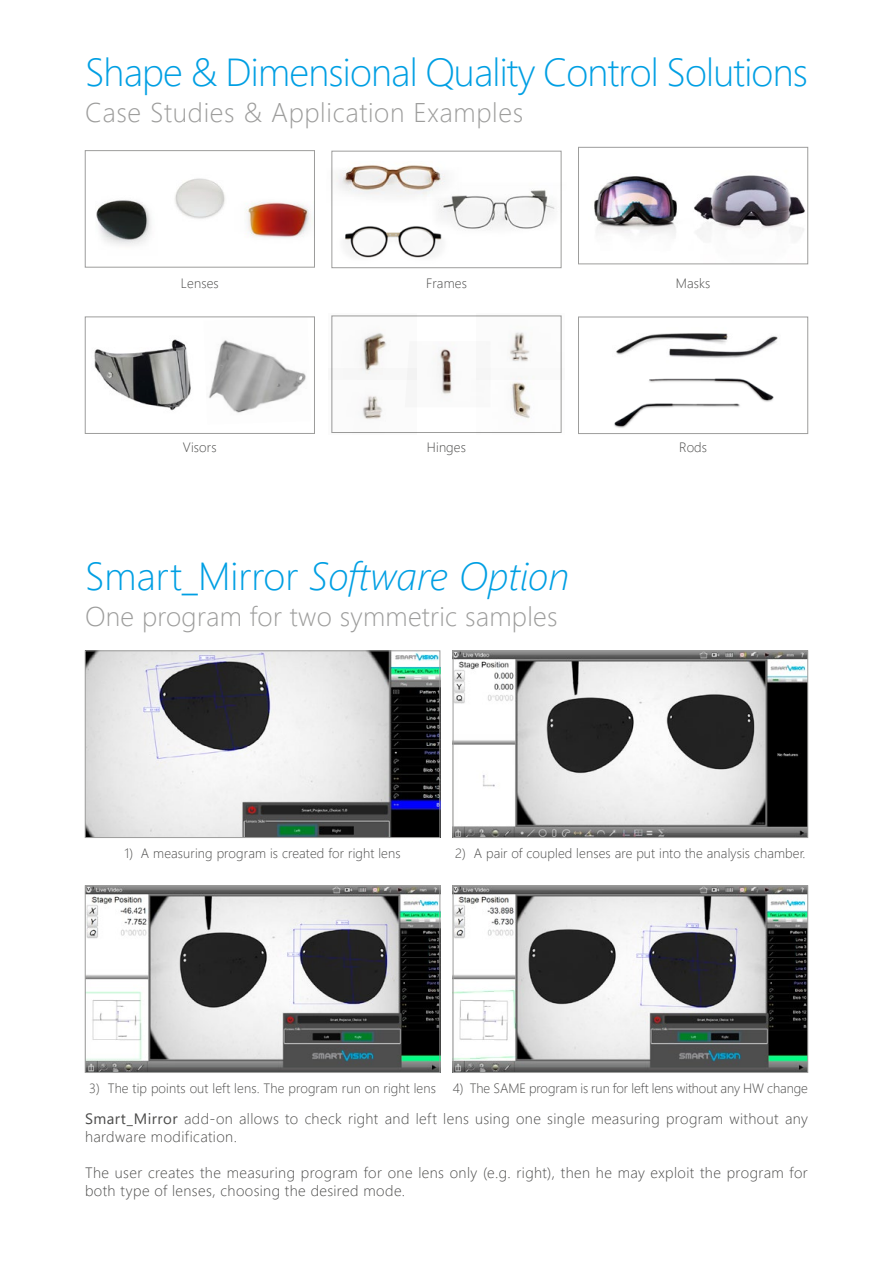
<style>
.page{position:relative;width:893px;height:1263px;background:#fff}
.page>*{position:absolute;margin:0;border:0;box-sizing:border-box;transform-origin:0 0}
.t1{font:300 39px "Segoe UI";letter-spacing:-.02em;color:#009fe3}
.t2{font:italic 300 39px "Segoe UI";color:#009fe3}
.t3{font:300 27px "Segoe UI";letter-spacing:.015em;color:#9d9d9c}
.t4{font:300 15px/18px "Segoe UI";letter-spacing:.025em;color:#4a4a49}
.t5{font:300 13.5px "Segoe UI";letter-spacing:.01em;color:#4a4a49}
.s1{font-style:normal}
.s2{font-weight:400}
</style>
<div class="page">
<div style="left:85px;top:150px;width:230px;height:117px;border:1px solid #9d9d9c"></div>
<img style="left:455px;top:653px;width:351px;height:183px">
<div style="left:453px;top:651px;width:355px;height:187px;border:1px solid #9d9d9c"></div>
<img style="left:87px;top:653px;width:351px;height:183px">
<div style="left:85px;top:651px;width:355px;height:187px;border:1px solid #9d9d9c"></div>
<img style="left:246px;top:179px;width:69px;height:81px">
<div style="left:578px;top:317px;width:230px;height:117px;border:1px solid #9d9d9c"></div>
<div style="left:85px;top:317px;width:230px;height:117px;border:1px solid #9d9d9c"></div>
<img style="left:455px;top:887px;width:351px;height:184px">
<div style="left:453px;top:885px;width:355px;height:188px;border:1px solid #9d9d9c"></div>
<img style="left:87px;top:887px;width:351px;height:184px">
<div style="left:85px;top:885px;width:355px;height:188px;border:1px solid #9d9d9c"></div>
<img style="left:331px;top:151px;width:140px;height:42px">
<img style="left:422px;top:172px;width:140px;height:75px">
<img style="left:331px;top:193px;width:140px;height:75px">
<img style="left:175px;top:178px;width:50px;height:41px">
<img style="left:85px;top:179px;width:66px;height:81px">
<img style="left:476px;top:380px;width:86px;height:53px">
<img style="left:437px;top:348px;width:53px;height:59px">
<img style="left:331px;top:315px;width:86px;height:53px">
<img style="left:476px;top:315px;width:86px;height:65px">
<img style="left:331px;top:368px;width:86px;height:65px">
<img style="left:94px;top:339px;width:97px;height:72px">
<img style="left:204px;top:318px;width:107px;height:95px">
<div style="left:578px;top:147px;width:230px;height:117px;border:1px solid #9d9d9c"></div>
<img style="left:578px;top:149px;width:99px;height:111px">
<img style="left:693px;top:148px;width:115px;height:115px">
<img style="left:606px;top:317px;width:174px;height:41px">
<img style="left:606px;top:378px;width:174px;height:55px">
<h1 class="t1" style="left:85px;top:35px;width:724px">Shape &amp; Dimensional Quality Control Solutions</h1>
<h2 class="t3" style="left:85px;top:87px;width:440px">Case Studies &amp; Application Examples</h2>
<p class="t5" style="left:181px;top:270px;width:39px">Lenses</p>
<p class="t5" style="left:426px;top:270px;width:42px">Frames</p>
<p class="t5" style="left:676px;top:270px;width:36px">Masks</p>
<p class="t5" style="left:183px;top:435px;width:35px">Visors</p>
<p class="t5" style="left:427px;top:435px;width:41px">Hinges</p>
<p class="t5" style="left:679px;top:435px;width:29px">Rods</p>
<h1 class="t2" style="left:85px;top:539px;width:486px"><span class="s1">Smart_Mirror</span> Software Option</h1>
<h2 class="t3" style="left:85px;top:591px;width:474px">One program for two symmetric samples</h2>
<p class="t5" style="left:124px;top:840px;width:278px">1) A measuring program is created for right lens</p>
<p class="t5" style="left:455px;top:840px;width:352px">2) A pair of coupled lenses are put into the analysis chamber.</p>
<p class="t5" style="left:89px;top:1075px;width:348px">3) The tip points out left lens. The program run on right lens</p>
<p class="t5" style="left:453px;top:1075px;width:357px">4) The SAME program is run for left lens without any HW change</p>
<p class="t4" style="left:85px;top:1108px;width:724px"><span class="s2">Smart_Mirror</span> add-on allows to check right and left lens using one single measuring program without any hardware modification.</p>
<p class="t4" style="left:85px;top:1162px;width:724px">The user creates the measuring program for one lens only (e.g. right), then he may exploit the program for both type of lenses, choosing the desired mode.</p>
</div>
